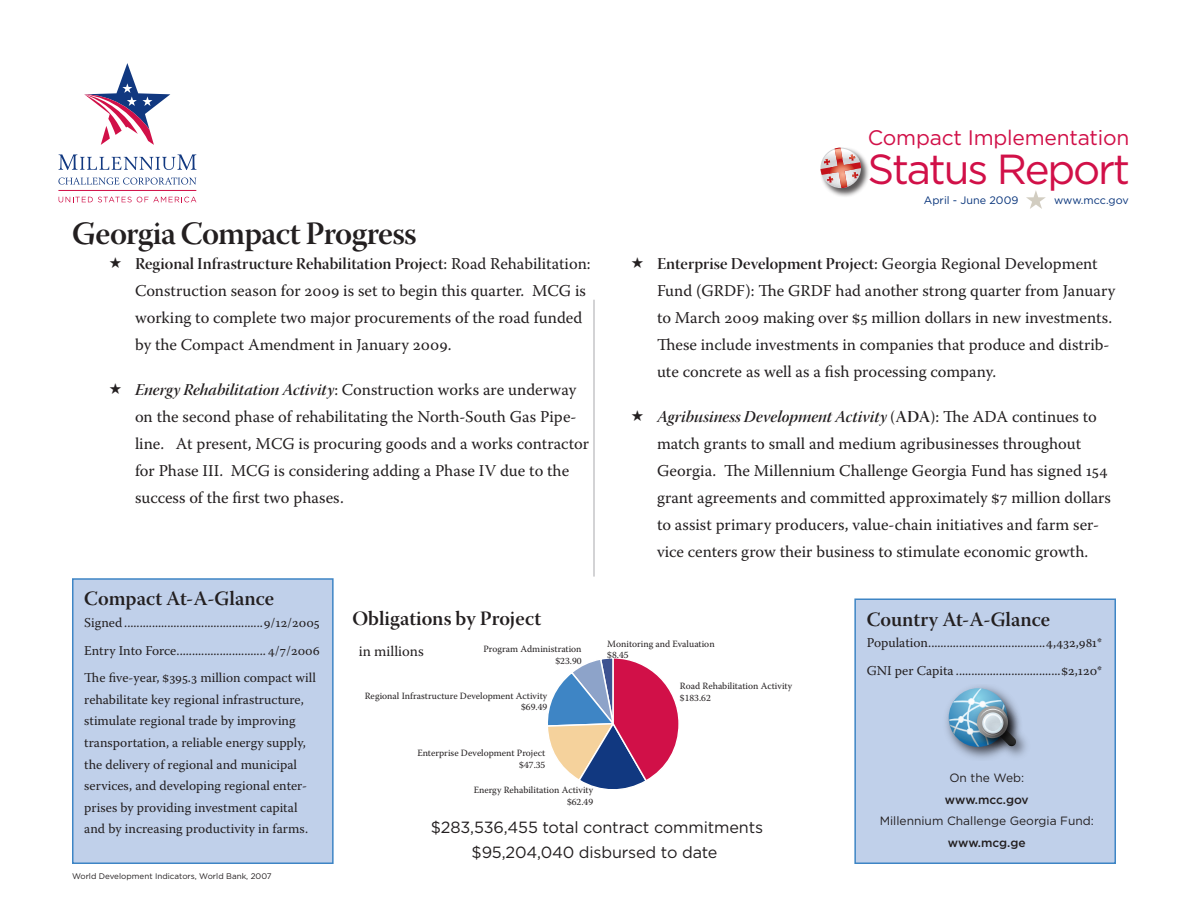
<style>
.page{position:relative;width:1188px;height:918px;background:#fff}
.page>*{position:absolute;margin:0;border:0;box-sizing:border-box;transform-origin:0 0}
.t1{font:42px "Gotham";letter-spacing:-.05em;color:#d11048}
.Heading_2{font:32.4px "Warnock Pro Semibold Subh";letter-spacing:-.025em;color:#231f20}
.t2{font:21px "Gotham";letter-spacing:-.01em;color:#d11048}
.Heading_3{font:20.25px "Warnock Pro Semibold Subh";color:#231f20}
.List_Bullet{font:16.5px/27px "Warnock Pro";color:#231f20}
.Financial_Boxes{font:16.2px "Gotham";letter-spacing:-.01em;color:#231f20}
.t3{font:14.7px "Warnock Pro";color:#231f20}
.t4{font:13.5px/21.6px "Warnock Pro";color:#231f20}
.t5{font:12px "Gotham";color:#231f20}
.t6{font:500 12px "Gotham";letter-spacing:-.01em;color:#231f20}
.Subtitle_-_Masthead{font:10.8px "Gotham";color:#08347b}
.t7{font:9.6px/11.4px "Warnock Pro";color:#231f20;text-align:right}
.Publication_Number{font:8.1px "Gotham";color:#231f20}
.s1{font-family:"Warnock Pro Semibold Disp"}
.s2{font-family:"Warnock Pro Semibold It Disp"}
</style>
<div class="page">
<svg style="left:58px;top:177px;width:138px;height:8px"></svg>
<svg style="left:59px;top:197px;width:137px;height:5px"></svg>
<hr style="left:58px;top:190px;width:138px;height:1px;background:#d11048">
<svg style="left:59px;top:63px;width:137px;height:107px"></svg>
<div style="left:73px;top:579px;width:260px;height:284px;background:#c0d0ea"></div>
<div style="left:72px;top:578px;width:262px;height:286px;border:2px solid #3e85c5"></div>
<div style="left:855px;top:599px;width:260px;height:264px;background:#c0d0ea"></div>
<div style="left:854px;top:598px;width:262px;height:266px;border:2px solid #3e85c5"></div>
<svg style="left:548px;top:658px;width:131px;height:131px"></svg>
<div style="left:820px;top:147px;width:56px;height:56px;background:#231f20;opacity:.75"></div>
<svg style="left:821px;top:148px;width:40px;height:40px;background:#d6a8a4"></svg>
<hr style="left:594px;top:300px;width:1px;height:277px;background:#a8a9ad">
<img style="left:946px;top:686px;width:47px;height:73px">
<img style="left:968px;top:737px;width:58px;height:19px">
<img style="left:972px;top:736px;width:51px;height:18px">
<img style="left:973px;top:732px;width:49px;height:20px">
<img style="left:975px;top:714px;width:45px;height:37px">
<img style="left:949px;top:688px;width:68px;height:59px">
<svg style="left:1026px;top:190px;width:20px;height:19px"></svg>
<p class="t2" style="left:868px;top:124px;width:263px">Compact Implementation</p>
<h1 class="t1" style="left:867px;top:142px;width:264px">Status Report</h1>
<p class="Heading_2" style="left:72px;top:214px;width:346px">Georgia Compact Progress</p>
<p class="List_Bullet" style="left:135px;top:249px;width:457px"><span class="s1">Regional Infrastructure Rehabilitation Project</span>: Road Rehabilitation:<br>Construction season for 2009 is set to begin this quarter. MCG is working to complete two major procurements of the road funded by the Compact Amendment in January 2009.</p>
<p class="List_Bullet" style="left:135px;top:375px;width:456px"><span class="s2">Energy Rehabilitation Activity</span>: Construction works are underway on the second phase of rehabilitating the North-South Gas Pipe&shy;line. At present, MCG is procuring goods and a works contractor for Phase III. MCG is considering adding a Phase IV due to the success of the first two phases.</p>
<p class="Subtitle_-_Masthead" style="left:924px;top:194px;width:96px">April - June 2009</p>
<p class="Subtitle_-_Masthead" style="left:1054px;top:194px;width:76px">www.mcc.gov</p>
<p class="List_Bullet" style="left:657px;top:249px;width:460px"><span class="s1">Enterprise Development Project</span>: Georgia Regional Development Fund (GRDF): The GRDF had another strong quarter from January to March 2009 making over $5 million dollars in new investments.<br>These include investments in companies that produce and distrib&shy;ute concrete as well as a fish processing company.</p>
<p class="List_Bullet" style="left:657px;top:402px;width:455px"><span class="s2">Agribusiness Development Activity</span> <span class="s1">(ADA)</span>: The ADA continues to match grants to small and medium agribusinesses throughout Georgia. The Millennium Challenge Georgia Fund has signed 154 grant agreements and committed approximately $7 million dollars to assist primary producers, value-chain initiatives and farm ser&shy;vice centers grow their business to stimulate economic growth.</p>
<p class="Heading_3" style="left:84px;top:587px;width:191px">Compact At-A-Glance</p>
<p class="t4" style="left:84px;top:612px;width:237px">Signed.............................................9/12/2005</p>
<p class="t4" style="left:84px;top:639px;width:237px">Entry Into Force............................. 4/7/2006</p>
<p class="t4" style="left:84px;top:667px;width:233px">The five-year, $395.3 million compact will rehabilitate key regional infrastructure, stimulate regional trade by improving transportation, a reliable energy supply, the delivery of regional and municipal services, and developing regional enter&shy;prises by providing investment capital and by increasing productivity in farms.</p>
<p class="Publication_Number" style="left:72px;top:872px;width:201px">World Development Indicators, World Bank, 2007</p>
<p class="Heading_3" style="left:352px;top:606px;width:190px">Obligations by Project</p>
<p class="t7" style="left:484px;top:643px;width:100px">Program Administration $23.90</p>
<p class="t7" style="left:365px;top:690px;width:184px">Regional Infrastructure Development Activity $69.49</p>
<p class="t7" style="left:417px;top:747px;width:130px">Enterprise Development Project $47.35</p>
<p class="t7" style="left:474px;top:784px;width:121px">Energy Rehabilitation Activity $62.49</p>
<p class="t3" style="left:359px;top:643px;width:66px">in millions</p>
<p class="t7" style="left:607px;top:638px;width:109px;text-align:left">Monitoring and Evaluation $8.45</p>
<p class="t7" style="left:680px;top:680px;width:114px;text-align:left">Road Rehabilitation Activity $183.62</p>
<p class="Financial_Boxes" style="left:431px;top:818px;width:334px">$283,536,455 total contract commitments</p>
<p class="Financial_Boxes" style="left:472px;top:842px;width:247px">$95,204,040 disbursed to date</p>
<p class="Heading_3" style="left:867px;top:607px;width:185px">Country At-A-Glance</p>
<p class="t4" style="left:867px;top:632px;width:237px">Population......................................4,432,981*</p>
<p class="t4" style="left:867px;top:659px;width:237px">GNI per Capita ..................................$2,120*</p>
<p class="t5" style="left:949px;top:771px;width:76px">On the Web:</p>
<p class="t6" style="left:945px;top:792px;width:85px">www.mcc.gov</p>
<p class="t5" style="left:880px;top:814px;width:216px">Millennium Challenge Georgia Fund:</p>
<p class="t6" style="left:948px;top:835px;width:79px">www.mcg.ge</p>
</div>
